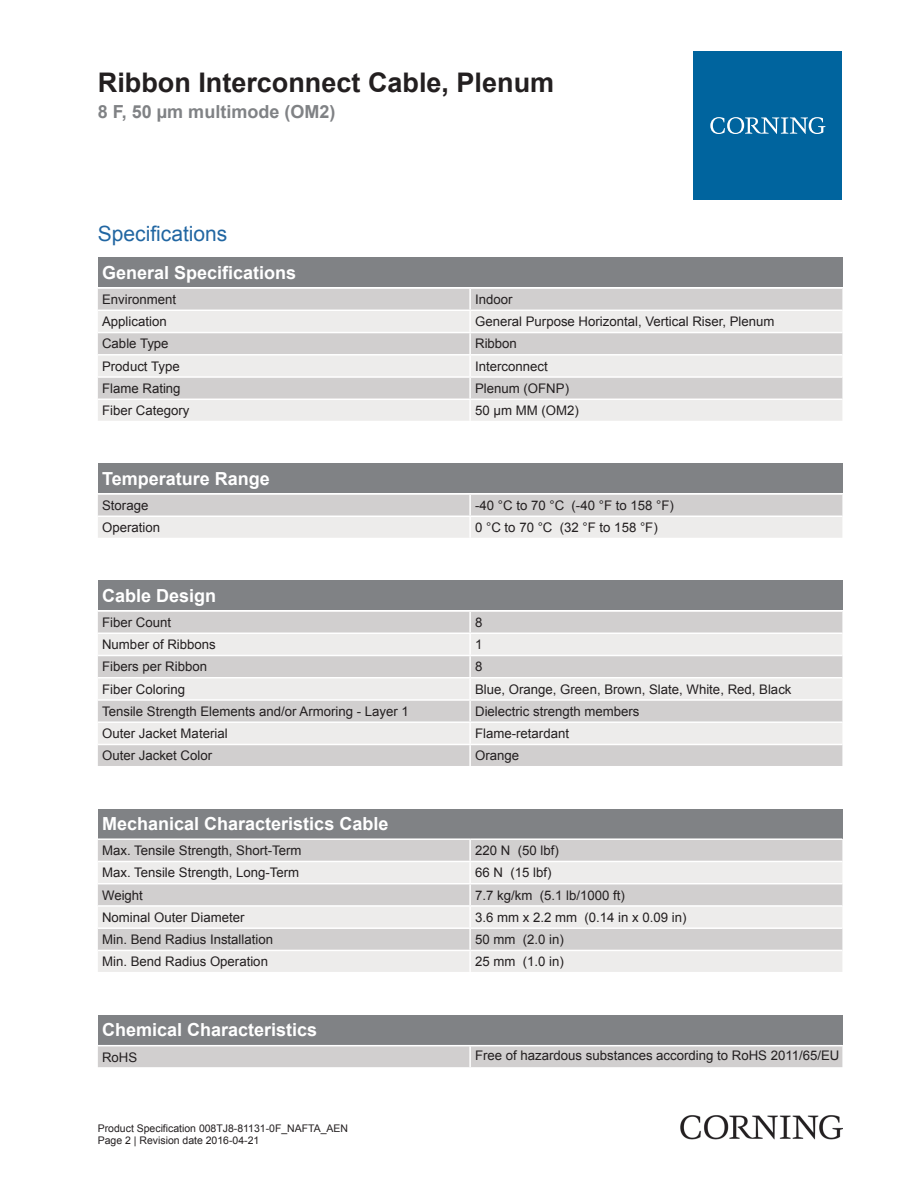
<style>
.page{position:relative;width:919px;height:1187px;background:#fff}
.page>*{position:absolute;margin:0;border:0;box-sizing:border-box;transform-origin:0 0}
.t1{font:700 27px "Arial";color:#231f20}
.t2{font:21px "Arial";color:#2166a2}
.t3{font:700 18px "Arial";color:#fff}
.t4{font:700 18px "Arial";color:#808285}
.t5{font:13.2px "Arial";color:#231f20}
.t6{font:10.5px/12.6px "Arial";color:#231f20}
</style>
<div class="page">
<div style="left:98px;top:257px;width:744px;height:30px;background:#808285"></div>
<div style="left:98px;top:289px;width:744px;height:20px;background:#d1cfcf"></div>
<svg style="left:98px;top:311px;width:744px;height:110px;background:#e2e0e0"></svg>
<hr style="left:469px;top:289px;width:2px;height:20px;background:#fff">
<hr style="left:469px;top:311px;width:2px;height:21px;background:#fff">
<hr style="left:469px;top:333px;width:2px;height:21px;background:#fff">
<hr style="left:469px;top:355px;width:2px;height:21px;background:#fff">
<hr style="left:469px;top:378px;width:2px;height:20px;background:#fff">
<hr style="left:469px;top:400px;width:2px;height:21px;background:#fff">
<hr style="left:98px;top:332px;width:372px;height:1px;background:#fff">
<hr style="left:470px;top:332px;width:372px;height:1px;background:#fff">
<hr style="left:98px;top:354px;width:372px;height:1px;background:#fff">
<hr style="left:470px;top:354px;width:372px;height:1px;background:#fff">
<hr style="left:98px;top:376px;width:372px;height:2px;background:#fff">
<hr style="left:470px;top:376px;width:372px;height:2px;background:#fff">
<hr style="left:98px;top:398px;width:372px;height:2px;background:#fff">
<hr style="left:470px;top:398px;width:372px;height:2px;background:#fff">
<div style="left:98px;top:463px;width:744px;height:30px;background:#808285"></div>
<svg style="left:98px;top:494px;width:744px;height:43px;background:#dfdedd"></svg>
<hr style="left:469px;top:494px;width:2px;height:21px;background:#fff">
<hr style="left:469px;top:517px;width:2px;height:20px;background:#fff">
<hr style="left:98px;top:515px;width:372px;height:2px;background:#fff">
<hr style="left:470px;top:515px;width:372px;height:2px;background:#fff">
<div style="left:98px;top:580px;width:744px;height:30px;background:#808285"></div>
<div style="left:98px;top:611px;width:744px;height:155px;background:#d1cfcf"></div>
<svg style="left:98px;top:634px;width:744px;height:109px;background:#e2e0e0"></svg>
<hr style="left:469px;top:611px;width:2px;height:21px;background:#fff">
<hr style="left:469px;top:634px;width:2px;height:20px;background:#fff">
<hr style="left:469px;top:656px;width:2px;height:21px;background:#fff">
<hr style="left:469px;top:678px;width:2px;height:21px;background:#fff">
<hr style="left:469px;top:700px;width:2px;height:21px;background:#fff">
<hr style="left:469px;top:723px;width:2px;height:20px;background:#fff">
<hr style="left:469px;top:745px;width:2px;height:21px;background:#fff">
<hr style="left:98px;top:632px;width:372px;height:2px;background:#fff">
<hr style="left:470px;top:632px;width:372px;height:2px;background:#fff">
<hr style="left:98px;top:654px;width:372px;height:2px;background:#fff">
<hr style="left:470px;top:654px;width:372px;height:2px;background:#fff">
<hr style="left:98px;top:677px;width:372px;height:1px;background:#fff">
<hr style="left:470px;top:677px;width:372px;height:1px;background:#fff">
<hr style="left:98px;top:699px;width:372px;height:1px;background:#fff">
<hr style="left:470px;top:699px;width:372px;height:1px;background:#fff">
<hr style="left:98px;top:721px;width:372px;height:2px;background:#fff">
<hr style="left:470px;top:721px;width:372px;height:2px;background:#fff">
<hr style="left:98px;top:743px;width:372px;height:2px;background:#fff">
<hr style="left:470px;top:743px;width:372px;height:2px;background:#fff">
<div style="left:98px;top:808px;width:744px;height:30px;background:#808285"></div>
<div style="left:98px;top:840px;width:744px;height:20px;background:#d1cfcf"></div>
<svg style="left:98px;top:862px;width:744px;height:109px;background:#e2e1e0"></svg>
<hr style="left:469px;top:839px;width:2px;height:21px;background:#fff">
<hr style="left:469px;top:862px;width:2px;height:20px;background:#fff">
<hr style="left:469px;top:884px;width:2px;height:21px;background:#fff">
<hr style="left:469px;top:906px;width:2px;height:21px;background:#fff">
<hr style="left:469px;top:928px;width:2px;height:21px;background:#fff">
<hr style="left:469px;top:951px;width:2px;height:20px;background:#fff">
<hr style="left:98px;top:882px;width:372px;height:2px;background:#fff">
<hr style="left:470px;top:882px;width:372px;height:2px;background:#fff">
<hr style="left:98px;top:905px;width:372px;height:1px;background:#fff">
<hr style="left:470px;top:905px;width:372px;height:1px;background:#fff">
<hr style="left:98px;top:927px;width:372px;height:1px;background:#fff">
<hr style="left:470px;top:927px;width:372px;height:1px;background:#fff">
<hr style="left:98px;top:949px;width:372px;height:2px;background:#fff">
<hr style="left:470px;top:949px;width:372px;height:2px;background:#fff">
<div style="left:98px;top:1015px;width:744px;height:29px;background:#808285"></div>
<div style="left:98px;top:1046px;width:744px;height:21px;background:#d1cfcf"></div>
<hr style="left:469px;top:1046px;width:2px;height:21px;background:#fff">
<div style="left:693px;top:51px;width:149px;height:149px;background:#00649e"></div>
<svg style="left:710px;top:117px;width:115px;height:17px"></svg>
<img style="left:680px;top:1115px;width:162px;height:24px">
<h1 class="t1" style="left:98px;top:64px;width:458px">Ribbon Interconnect Cable, Plenum</h1>
<h3 class="t4" style="left:98px;top:100px;width:239px">8 F, 50 µm multimode (OM2)</h3>
<h2 class="t2" style="left:98px;top:219px;width:131px">Specifications</h2>
<h3 class="t3" style="left:102px;top:260px;width:196px">General Specifications</h3>
<p class="t5" style="left:102px;top:290px;width:76px">Environment</p>
<p class="t5" style="left:475px;top:290px;width:39px">Indoor</p>
<p class="t5" style="left:102px;top:313px;width:66px">Application</p>
<p class="t5" style="left:475px;top:313px;width:301px">General Purpose Horizontal, Vertical Riser, Plenum</p>
<p class="t5" style="left:102px;top:335px;width:68px">Cable Type</p>
<p class="t5" style="left:475px;top:335px;width:43px">Ribbon</p>
<p class="t5" style="left:102px;top:357px;width:79px">Product Type</p>
<p class="t5" style="left:475px;top:357px;width:74px">Interconnect</p>
<p class="t5" style="left:102px;top:379px;width:80px">Flame Rating</p>
<p class="t5" style="left:475px;top:379px;width:95px">Plenum (OFNP)</p>
<p class="t5" style="left:102px;top:402px;width:89px">Fiber Category</p>
<p class="t5" style="left:475px;top:402px;width:105px">50 µm MM (OM2)</p>
<h3 class="t3" style="left:102px;top:466px;width:169px">Temperature Range</h3>
<p class="t5" style="left:102px;top:496px;width:48px">Storage</p>
<p class="t5" style="left:475px;top:496px;width:200px">-40 °C to 70 °C (-40 °F to 158 °F)</p>
<p class="t5" style="left:102px;top:519px;width:59px">Operation</p>
<p class="t5" style="left:475px;top:519px;width:184px">0 °C to 70 °C (32 °F to 158 °F)</p>
<h3 class="t3" style="left:102px;top:583px;width:116px">Cable Design</h3>
<p class="t5" style="left:102px;top:613px;width:70px">Fiber Count</p>
<p class="t5" style="left:475px;top:613px;width:9px">8</p>
<p class="t5" style="left:102px;top:635px;width:115px">Number of Ribbons</p>
<p class="t5" style="left:475px;top:635px;width:9px">1</p>
<p class="t5" style="left:102px;top:658px;width:106px">Fibers per Ribbon</p>
<p class="t5" style="left:475px;top:658px;width:9px">8</p>
<p class="t5" style="left:102px;top:680px;width:84px">Fiber Coloring</p>
<p class="t5" style="left:475px;top:680px;width:318px">Blue, Orange, Green, Brown, Slate, White, Red, Black</p>
<p class="t5" style="left:102px;top:702px;width:308px">Tensile Strength Elements and/or Armoring - Layer 1</p>
<p class="t5" style="left:475px;top:702px;width:166px">Dielectric strength members</p>
<p class="t5" style="left:102px;top:724px;width:127px">Outer Jacket Material</p>
<p class="t5" style="left:475px;top:724px;width:95px">Flame-retardant</p>
<p class="t5" style="left:102px;top:747px;width:112px">Outer Jacket Color</p>
<p class="t5" style="left:475px;top:747px;width:46px">Orange</p>
<h3 class="t3" style="left:102px;top:811px;width:288px">Mechanical Characteristics Cable</h3>
<p class="t5" style="left:102px;top:841px;width:201px">Max. Tensile Strength, Short-Term</p>
<p class="t5" style="left:475px;top:841px;width:85px">220 N (50 lbf)</p>
<p class="t5" style="left:102px;top:864px;width:199px">Max. Tensile Strength, Long-Term</p>
<p class="t5" style="left:475px;top:864px;width:78px">66 N (15 lbf)</p>
<p class="t5" style="left:102px;top:886px;width:42px">Weight</p>
<p class="t5" style="left:475px;top:886px;width:151px">7.7 kg/km (5.1 lb/1000 ft)</p>
<p class="t5" style="left:102px;top:908px;width:144px">Nominal Outer Diameter</p>
<p class="t5" style="left:475px;top:908px;width:213px">3.6 mm x 2.2 mm (0.14 in x 0.09 in)</p>
<p class="t5" style="left:102px;top:930px;width:172px">Min. Bend Radius Installation</p>
<p class="t5" style="left:475px;top:930px;width:90px">50 mm (2.0 in)</p>
<p class="t5" style="left:102px;top:952px;width:167px">Min. Bend Radius Operation</p>
<p class="t5" style="left:475px;top:952px;width:90px">25 mm (1.0 in)</p>
<h3 class="t3" style="left:102px;top:1018px;width:217px">Chemical Characteristics</h3>
<p class="t5" style="left:102px;top:1048px;width:37px">RoHS</p>
<p class="t5" style="left:475px;top:1046px;width:366px">Free of hazardous substances according to RoHS 2011/65/EU</p>
<p class="t6" style="left:98px;top:1121px;width:252px">Product Specification 008TJ8-81131-0F_NAFTA_AEN<br>Page 2 | Revision date 2016-04-21</p>
</div>
